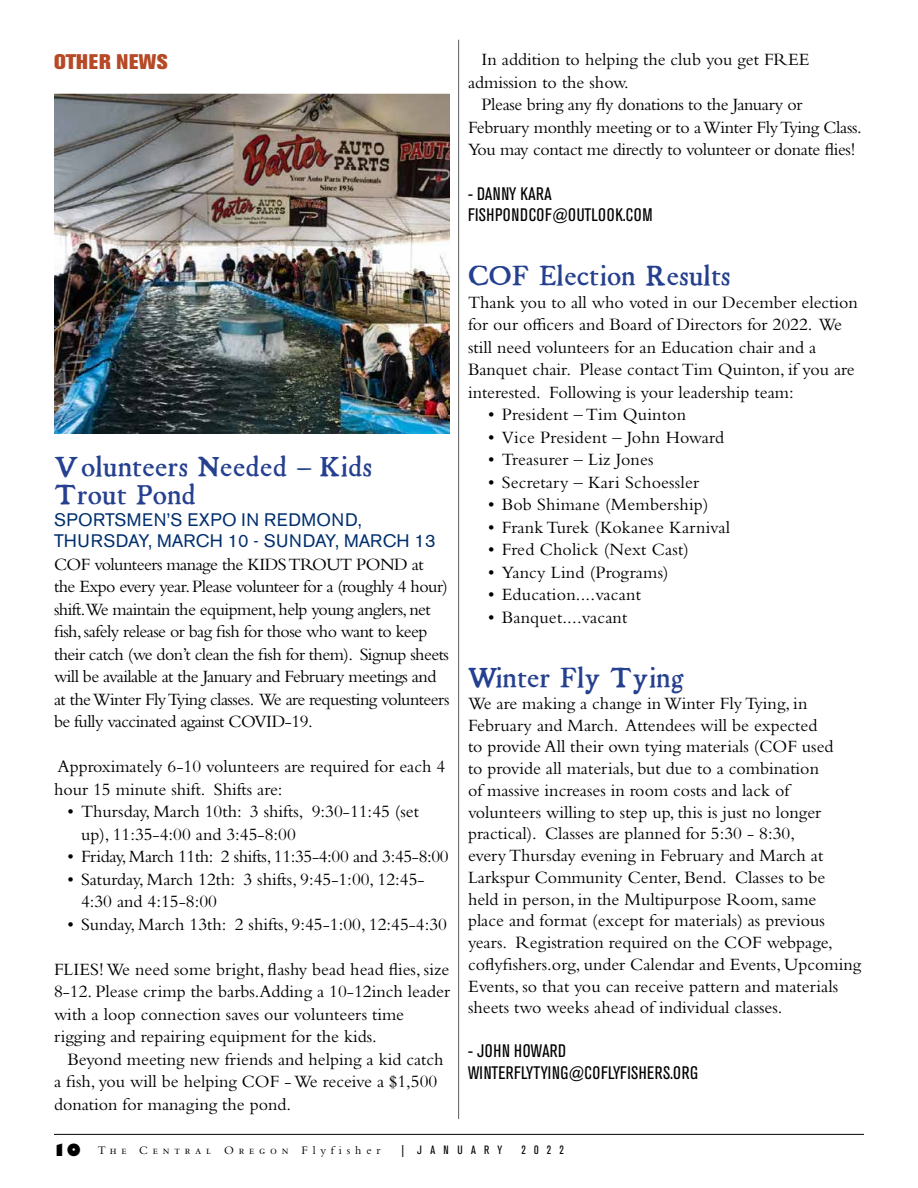
<style>
.page{position:relative;width:918px;height:1188px;background:#fff}
.page>*{position:absolute;margin:0;border:0;box-sizing:border-box;transform-origin:0 0}
.t1{font:27px/28.5px "Kis Miklos";letter-spacing:.01em;color:#25408f}
.t2{font:800 21px "Akzidenz Grotesk BE";letter-spacing:.02em;color:#b64926}
.t3{font:18px/21.8px "Bembo Std";color:#000}
.t4{font:18px/22.5px "Bembo Std";letter-spacing:-.03em;color:#000}
.t5{font:18px/22.5px "Bembo Std";letter-spacing:-.02em;color:#000}
.t6{font:condensed 18px/21.8px "Akzidenz Grotesk BE";letter-spacing:.02em;color:#000}
.t7{font:18px/21.8px "Akzidenz Grotesk BE";letter-spacing:.02em;color:#002f6e}
.t8{font:12px "Bembo Std";letter-spacing:.4em;color:#000}
.t9{font:condensed 12px "Akzidenz Grotesk BE";letter-spacing:.7em;color:#000}
.s1{font-family:"Gill Sans Std";font-weight:800;font-size:16.5px}
</style>
<div class="page">
<hr style="left:54px;top:1134px;width:810px;height:1px;background:#000">
<hr style="left:458px;top:40px;width:1px;height:1079px;background:#58595b">
<img style="left:54px;top:93px;width:396px;height:341px">
<p class="t2" style="left:54px;top:49px;width:115px">OTHER NEWS</p>
<h1 class="t1" style="left:54px;top:452px;width:320px">Volunteers Needed – Kids<br>Trout Pond</h1>
<p class="t7" style="left:54px;top:509px;width:383px">SPORTSMEN’S EXPO IN REDMOND,<br>THURSDAY, MARCH 10 - SUNDAY, MARCH 13</p>
<p class="t4" style="left:54px;top:553px;width:397px">COF volunteers manage the KIDS TROUT POND at the Expo every year. Please volunteer for a (roughly 4 hour) shift.We maintain the equipment, help young anglers, net fish, safely release or bag fish for those who want to keep their catch (we don’t clean the fish for them). Signup sheets will be available at the January and February meetings and at the Winter Fly Tying classes. We are requesting volunteers be fully vaccinated against COVID-19.</p>
<p class="t3" style="left:54px;top:755px;width:393px;line-height:22.5px">Approximately 6-10 volunteers are required for each 4 hour 15 minute shift. Shifts are:</p>
<p class="t3" style="left:81px;top:800px;width:340px;line-height:22.5px;text-indent:-14px">• Thursday, March 10th: 3 shifts, 9:30-11:45 (set up), 11:35-4:00 and 3:45-8:00</p>
<p class="t5" style="left:68px;top:845px;width:383px">• Friday, March 11th: 2 shifts, 11:35-4:00 and 3:45-8:00</p>
<p class="t3" style="left:81px;top:868px;width:345px;line-height:22.5px;text-indent:-14px">• Saturday, March 12th: 3 shifts, 9:45-1:00, 12:45-<br>4:30 and 4:15-8:00</p>
<p class="t3" style="left:68px;top:913px;width:381px">• Sunday, March 13th: 2 shifts, 9:45-1:00, 12:45-4:30</p>
<p class="t3" style="left:54px;top:958px;width:398px;line-height:22.5px">FLIES! We need some bright, flashy bead head flies, size 8-12. Please crimp the barbs.Adding a 10-12inch leader with a loop connection saves our volunteers time rigging and repairing equipment for the kids.</p>
<p class="t3" style="left:54px;top:1048px;width:391px;line-height:22.5px;text-indent:14px">Beyond meeting new friends and helping a kid catch a fish, you will be helping COF - We receive a $1,500 donation for managing the pond.</p>
<p class="t3" style="left:468px;top:48px;width:343px;line-height:22.5px;text-indent:14px">In addition to helping the club you get FREE admission to the show.</p>
<p class="t5" style="left:468px;top:93px;width:395px;text-indent:14px">Please bring any fly donations to the January or<br>February monthly meeting or to a Winter Fly Tying Class.<br>You may contact me directly to volunteer or donate flies!</p>
<p class="t6" style="left:468px;top:183px;width:186px">- DANNY KARA<br>FISHPONDCOF@OUTLOOK.COM</p>
<h1 class="t1" style="left:468px;top:262px;width:264px">COF Election Results</h1>
<p class="t3" style="left:468px;top:290px;width:392px;line-height:22.5px">Thank you to all who voted in our December election for our officers and Board of Directors for 2022. We still need volunteers for an Education chair and a Banquet chair. Please contact Tim Quinton, if you are interested. Following is your leadership team:</p>
<p class="t3" style="left:488px;top:403px;width:199px">• President – Tim Quinton</p>
<p class="t3" style="left:488px;top:426px;width:237px">• Vice President – John Howard</p>
<p class="t3" style="left:488px;top:448px;width:167px">• Treasurer – Liz Jones</p>
<p class="t3" style="left:488px;top:471px;width:213px">• Secretary – Kari Schoessler</p>
<p class="t3" style="left:488px;top:493px;width:222px">• Bob Shimane (Membership)</p>
<p class="t3" style="left:488px;top:516px;width:243px">• Frank Turek (Kokanee Karnival</p>
<p class="t3" style="left:488px;top:538px;width:202px">• Fred Cholick (Next Cast)</p>
<p class="t3" style="left:488px;top:561px;width:182px">• Yancy Lind (Programs)</p>
<p class="t3" style="left:488px;top:583px;width:154px">• Education....vacant</p>
<p class="t3" style="left:488px;top:606px;width:141px">• Banquet....vacant</p>
<h1 class="t1" style="left:468px;top:664px;width:218px">Winter Fly Tying</h1>
<p class="t3" style="left:468px;top:692px;width:395px">We are making a change in Winter Fly Tying, in February and March. Attendees will be expected<br>to provide All their own tying materials (COF used<br>to provide all materials, but due to a combination<br>of massive increases in room costs and lack of volunteers willing to step up, this is just no longer practical). Classes are planned for 5:30 - 8:30,<br>every Thursday evening in February and March at Larkspur Community Center, Bend. Classes to be<br>held in person, in the Multipurpose Room, same<br>place and format (except for materials) as previous years. Registration required on the COF webpage, coflyfishers.org, under Calendar and Events, Upcoming Events, so that you can receive pattern and materials sheets two weeks ahead of individual classes.</p>
<p class="t6" style="left:468px;top:1040px;width:231px;line-height:22.5px">- JOHN HOWARD<br>WINTERFLYTYING@COFLYFISHERS.ORG</p>
<p class="t8" style="left:52px;top:1144px;width:330px"><span class="s1">10</span> The Central Oregon Flyfisher</p>
<p class="t9" style="left:402px;top:1143px;width:102px">| JANUARY</p>
<p class="t9" style="left:521px;top:1143px;width:44px">2022</p>
</div>
